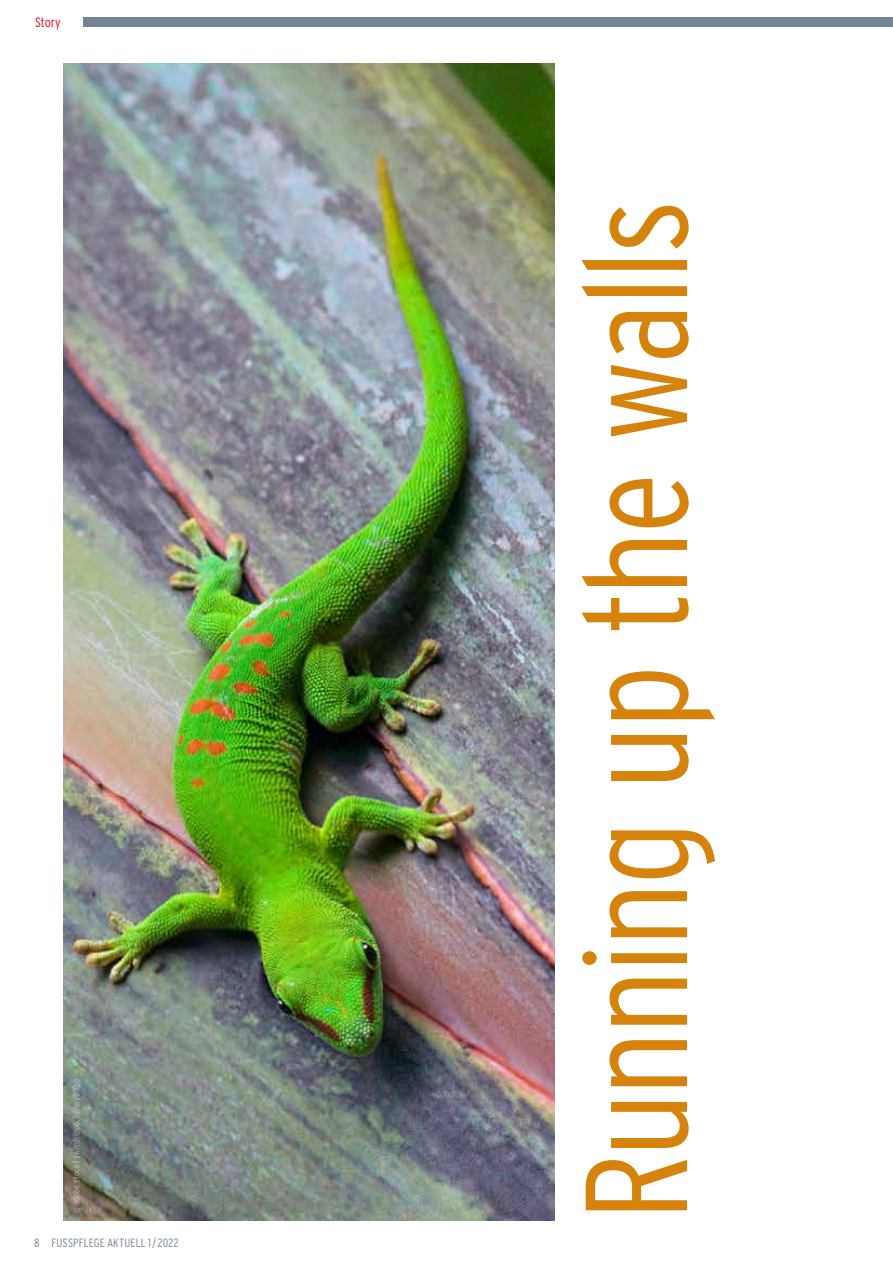
<style>
.page{position:relative;width:893px;height:1263px;background:#fff}
.page>*{position:absolute;margin:0;border:0;box-sizing:border-box;transform-origin:0 0}
.t1{font:300 144.75px "Interstate Condensed";letter-spacing:-.025em;color:#d6830d}
.t2{font:300 13.5px "Interstate Condensed";letter-spacing:-.005em;color:#e30613}
.t3{font:300 12px "Interstate Condensed";letter-spacing:.015em;color:#758494}
.t4{font:300 9px "Interstate Condensed";letter-spacing:.025em;color:#b3b2b2}
</style>
<div class="page">
<img style="left:64px;top:64px;width:490px;height:1156px">
<div style="left:50px;top:17px;width:843px;height:10px;background:#758494"></div>
<div style="left:35px;top:16px;width:47px;height:12px;background:#fff"></div>
<h2 class="t2" style="left:35px;top:15px;width:27px">Story</h2>
<p class="t4" style="left:71px;top:1213px;width:135px;rotate:-90deg">© adobe stock | swisshippo, bennytrapp</p>
<h3 class="t3" style="left:34px;top:1236px;width:146px">8 FUSSPFLEGE AKTUELL 1/2022</h3>
<h1 class="t1" style="left:555px;top:1220px;width:1022px;rotate:-90deg">Running up the walls</h1>
</div>
